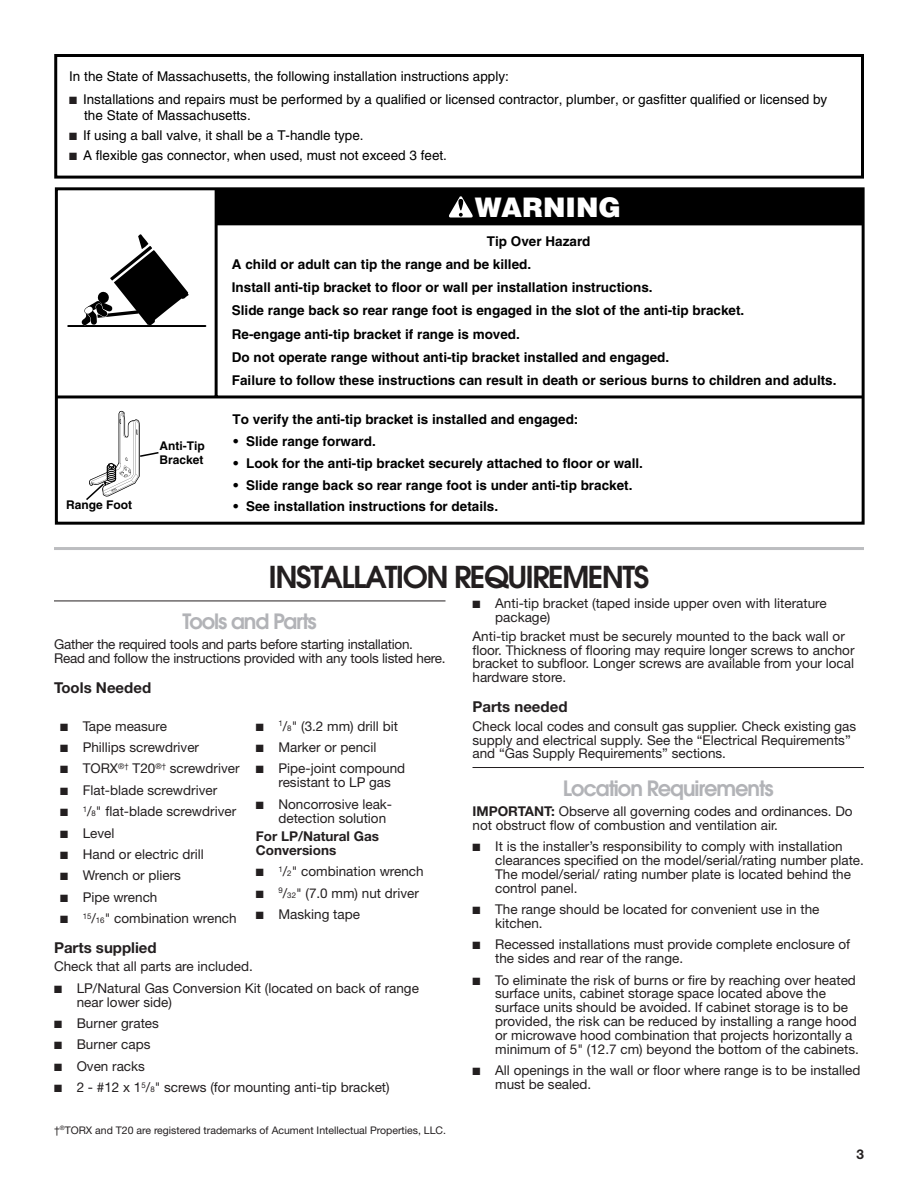
<style>
.page{position:relative;width:918px;height:1188px;background:#fff}
.page>*{position:absolute;margin:0;border:0;box-sizing:border-box;transform-origin:0 0}
.Heading_1{font:600 30px "Avant Garde";letter-spacing:-.05em;color:#231f20}
.t1{font:900 27px "Helvetica";color:#fff}
.Heading_2{font:600 21px "Avant Garde";letter-spacing:-.05em;color:#b2b3b7}
.Heading_3_Plus{font:700 15px "Helvetica Neue";color:#231f20}
.Body{font:13.5px/13.8px "Helvetica Neue";color:#231f20}
.t2{font:700 13.5px/23.2px "Helvetica";color:#000}
.t3{font:13.5px/15.8px "Helvetica";color:#000}
.Body-2{font:13.5px/13.8px "Helvetica Neue";letter-spacing:-.02em;color:#231f20}
.Body_Bold{font:700 13.5px/13.8px "Helvetica Neue";color:#231f20}
.t4{font:700 12px/14.2px "Helvetica";color:#000}
.Legal_Lines_Left{font:10.5px "Helvetica Neue";color:#231f20}
.s1{color:#231f20}
.s2{font-weight:900}
.s3{font-size:7.8px}
.s4{font-weight:700}
</style>
<div class="page">
<hr style="left:54px;top:547px;width:810px;height:3px;background:#bcbdc0">
<hr style="left:54px;top:601px;width:392px;height:1px;background:#231f20">
<hr style="left:472px;top:767px;width:392px;height:1px;background:#231f20">
<div style="left:55px;top:187px;width:810px;height:338px;border:3px solid #000"></div>
<hr style="left:215px;top:189px;width:3px;height:207px;background:#000">
<hr style="left:56px;top:395px;width:806px;height:3px;background:#000">
<div style="left:215px;top:189px;width:648px;height:36px;background:#000"></div>
<svg style="left:449px;top:196px;width:24px;height:22px"></svg>
<hr style="left:68px;top:325px;width:137px;height:2px;background:#000">
<svg style="left:81px;top:234px;width:108px;height:92px"></svg>
<svg style="left:86px;top:411px;width:73px;height:89px"></svg>
<div style="left:54px;top:54px;width:810px;height:125px;border:3px solid #000"></div>
<p class="t3" style="left:69px;top:68px;width:441px">In the State of Massachusetts, the following installation instructions apply:</p>
<p class="t3" style="left:84px;top:91px;width:745px;text-indent:-15px"><span class="s1">■</span> Installations and repairs must be performed by a qualified or licensed contractor, plumber, or gasfitter qualified or licensed by the State of Massachusetts.</p>
<p class="t3" style="left:69px;top:127px;width:296px"><span class="s1">■</span> If using a ball valve, it shall be a T-handle type.</p>
<p class="t3" style="left:69px;top:148px;width:379px"><span class="s1">■</span> A flexible gas connector, when used, must not exceed 3 feet.</p>
<p class="t4" style="left:66px;top:497px;width:68px">Range Foot</p>
<p class="t4" style="left:160px;top:438px;width:47px">Anti-Tip<br>Bracket</p>
<p class="t1" style="left:475px;top:190px;width:148px">WARNING</p>
<p class="t2" style="left:232px;top:229px;width:606px;text-indent:255px">Tip Over Hazard<br>A child or adult can tip the range and be killed.<br>Install anti-tip bracket to floor or wall per installation instructions.<br>Slide range back so rear range foot is engaged in the slot of the anti-tip bracket.<br>Re-engage anti-tip bracket if range is moved.<br>Do not operate range without anti-tip bracket installed and engaged.<br>Failure to follow these instructions can result in death or serious burns to children and adults.</p>
<p class="t2" style="left:233px;top:408px;width:347px">To verify the anti-tip bracket is installed and engaged:</p>
<p class="t2" style="left:233px;top:430px;width:145px"><span class="s2">•</span> Slide range forward.</p>
<p class="t2" style="left:233px;top:451px;width:412px"><span class="s2">•</span> Look for the anti-tip bracket securely attached to floor or wall.</p>
<p class="t2" style="left:233px;top:473px;width:401px"><span class="s2">•</span> Slide range back so rear range foot is under anti-tip bracket.</p>
<p class="t2" style="left:233px;top:495px;width:267px"><span class="s2">•</span> See installation instructions for details.</p>
<h1 class="Heading_1" style="left:269px;top:557px;width:382px">INSTALLATION REQUIREMENTS</h1>
<h2 class="Heading_2" style="left:183px;top:608px;width:136px">Tools and Parts</h2>
<p class="Body-2" style="left:54px;top:637px;width:393px">Gather the required tools and parts before starting installation.<br>Read and follow the instructions provided with any tools listed here.</p>
<h3 class="Heading_3_Plus" style="left:54px;top:679px;width:99px">Tools Needed</h3>
<p class="Body" style="left:60px;top:719px;width:108px">■ Tape measure</p>
<p class="Body" style="left:60px;top:740px;width:141px">■ Phillips screwdriver</p>
<p class="Body" style="left:60px;top:762px;width:181px">■ TORX<sup>®†</sup> T20<sup>®†</sup> screwdriver</p>
<p class="Body" style="left:60px;top:783px;width:159px">■ Flat-blade screwdriver</p>
<p class="Body" style="left:60px;top:804px;width:178px">■ <sup>1</sup>/<span class="s3">8</span>" flat-blade screwdriver</p>
<p class="Body" style="left:60px;top:826px;width:56px">■ Level</p>
<p class="Body" style="left:60px;top:847px;width:145px">■ Hand or electric drill</p>
<p class="Body" style="left:60px;top:868px;width:122px">■ Wrench or pliers</p>
<p class="Body" style="left:60px;top:890px;width:99px">■ Pipe wrench</p>
<p class="Body" style="left:60px;top:911px;width:178px">■ <sup>15</sup>/<span class="s3">16</span>" combination wrench</p>
<p class="Body" style="left:495px;top:597px;width:333px;text-indent:-23px">■ Anti-tip bracket (taped inside upper oven with literature package)</p>
<p class="Body" style="left:472px;top:629px;width:384px">Anti-tip bracket must be securely mounted to the back wall or floor. Thickness of flooring may require longer screws to anchor bracket to subfloor. Longer screws are available from your local hardware store.</p>
<h3 class="Heading_3_Plus" style="left:472px;top:698px;width:97px">Parts needed</h3>
<p class="Body" style="left:472px;top:719px;width:385px">Check local codes and consult gas supplier. Check existing gas supply and electrical supply. See the “Electrical Requirements” and “Gas Supply Requirements” sections.</p>
<h2 class="Heading_2" style="left:563px;top:775px;width:212px">Location Requirements</h2>
<p class="Body" style="left:472px;top:804px;width:382px"><span class="s4">IMPORTANT:</span> Observe all governing codes and ordinances. Do not obstruct flow of combustion and ventilation air.</p>
<p class="Body" style="left:495px;top:839px;width:370px;text-indent:-23px">■ It is the installer’s responsibility to comply with installation clearances specified on the model/serial/rating number plate.<br>The model/serial/ rating number plate is located behind the control panel.</p>
<p class="Body" style="left:495px;top:902px;width:326px;text-indent:-23px">■ The range should be located for convenient use in the kitchen.</p>
<p class="Body" style="left:495px;top:937px;width:357px;text-indent:-23px">■ Recessed installations must provide complete enclosure of the sides and rear of the range.</p>
<p class="Body" style="left:495px;top:973px;width:365px;text-indent:-23px">■ To eliminate the risk of burns or fire by reaching over heated surface units, cabinet storage space located above the surface units should be avoided. If cabinet storage is to be provided, the risk can be reduced by installing a range hood or microwave hood combination that projects horizontally a minimum of 5" (12.7 cm) beyond the bottom of the cabinets.</p>
<p class="Body" style="left:495px;top:1063px;width:367px;text-indent:-23px">■ All openings in the wall or floor where range is to be installed must be sealed.</p>
<p class="Body" style="left:256px;top:719px;width:144px">■ <sup>1</sup>/<span class="s3">8</span>" (3.2 mm) drill bit</p>
<p class="Body" style="left:256px;top:740px;width:122px">■ Marker or pencil</p>
<p class="Body" style="left:278px;top:762px;width:128px;text-indent:-23px">■ Pipe-joint compound resistant to LP gas</p>
<p class="Body" style="left:278px;top:797px;width:115px;text-indent:-23px">■ Noncorrosive leak&shy;detection solution</p>
<p class="Body_Bold" style="left:256px;top:829px;width:125px">For LP/Natural Gas<br>Conversions</p>
<p class="Body" style="left:256px;top:864px;width:169px">■ <sup>1</sup>/<span class="s3">2</span>" combination wrench</p>
<p class="Body" style="left:256px;top:886px;width:165px">■ <sup>9</sup>/<span class="s3">32</span>" (7.0 mm) nut driver</p>
<p class="Body" style="left:256px;top:907px;width:106px">■ Masking tape</p>
<h3 class="Heading_3_Plus" style="left:54px;top:938px;width:104px">Parts supplied</h3>
<p class="Body" style="left:54px;top:960px;width:200px">Check that all parts are included.</p>
<p class="Body" style="left:77px;top:981px;width:344px;text-indent:-23px">■ LP/Natural Gas Conversion Kit (located on back of range near lower side)</p>
<p class="Body" style="left:54px;top:1016px;width:106px">■ Burner grates</p>
<p class="Body" style="left:54px;top:1038px;width:98px">■ Burner caps</p>
<p class="Body" style="left:54px;top:1059px;width:92px">■ Oven racks</p>
<p class="Body" style="left:54px;top:1080px;width:337px">■ 2 - #12 x 1<sup>5</sup>/<span class="s3">8</span>" screws (for mounting anti-tip bracket)</p>
<p class="Legal_Lines_Left" style="left:54px;top:1124px;width:394px">†<sup>®</sup>TORX and T20 are registered trademarks of Acument Intellectual Properties, LLC.</p>
<p class="Body_Bold" style="left:856px;top:1147px;width:9px">3</p>
</div>
